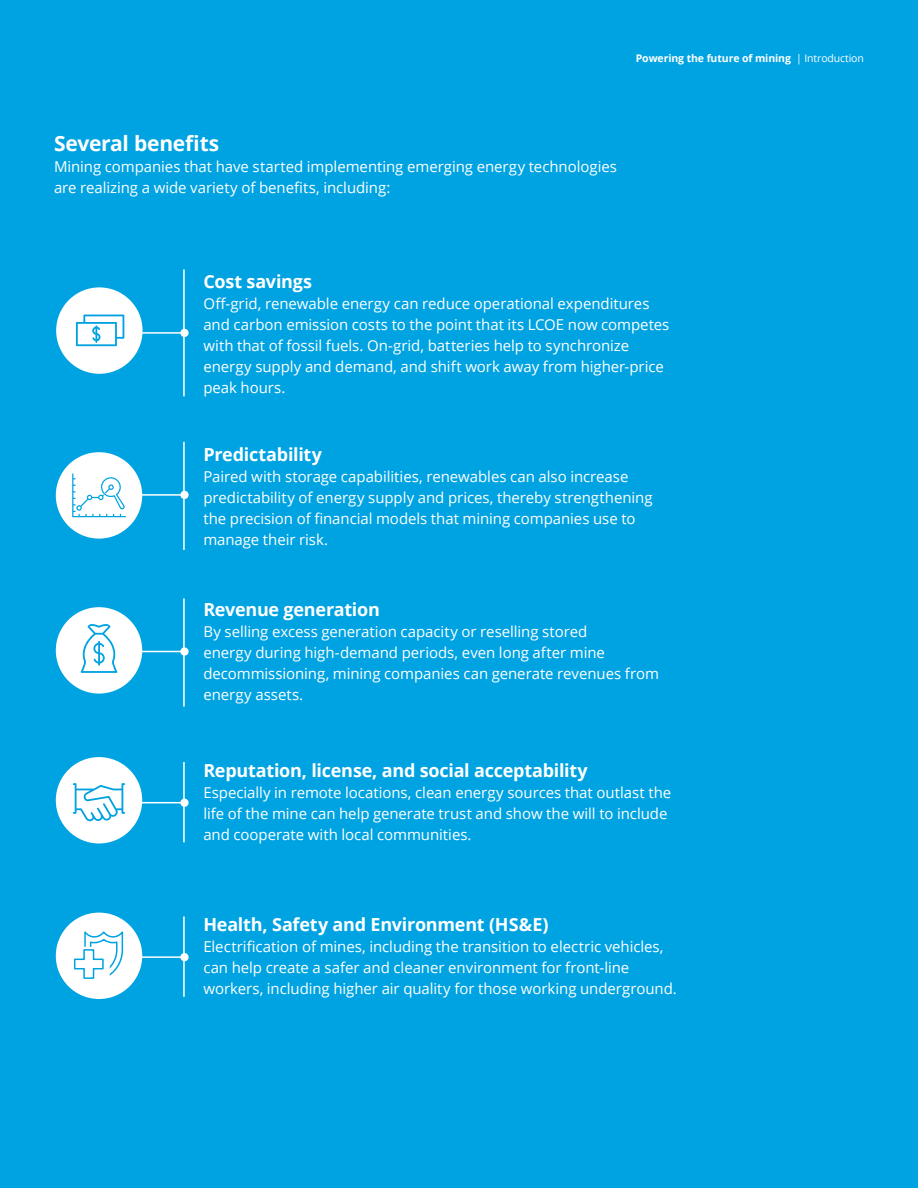
<style>
.page{position:relative;width:918px;height:1188px;background:#00a3e2}
.page>*{position:absolute;margin:0;border:0;box-sizing:border-box;transform-origin:0 0}
.t1{font:700 21px "Open Sans";letter-spacing:-.01em;color:#fff}
.t2{font:700 18px "Open Sans";letter-spacing:-.015em;color:#fff}
.t3{font:15px/21px "Open Sans";letter-spacing:-.005em;color:#fff}
.t4{font:700 10.5px "Open Sans";letter-spacing:-.01em;color:#fff}
.s1{font-weight:400}
</style>
<div class="page">
<svg style="left:56px;top:757px;width:86px;height:86px"></svg>
<svg style="left:56px;top:607px;width:86px;height:87px"></svg>
<div style="left:56px;top:452px;width:86px;height:87px;background:#fff;border-radius:50%"></div>
<svg style="left:72px;top:474px;width:54px;height:43px"></svg>
<hr style="left:129px;top:332px;width:56px;height:2px;background:#fff">
<hr style="left:183px;top:269px;width:2px;height:127px;background:#fff">
<div style="left:180px;top:329px;width:9px;height:8px;background:#fff;border-radius:50%"></div>
<hr style="left:129px;top:494px;width:56px;height:2px;background:#fff">
<hr style="left:183px;top:442px;width:2px;height:108px;background:#fff">
<div style="left:180px;top:491px;width:9px;height:8px;background:#fff;border-radius:50%"></div>
<hr style="left:129px;top:651px;width:56px;height:1px;background:#fff">
<hr style="left:183px;top:598px;width:2px;height:109px;background:#fff">
<div style="left:180px;top:647px;width:9px;height:9px;background:#fff;border-radius:50%"></div>
<hr style="left:129px;top:802px;width:56px;height:1px;background:#fff">
<hr style="left:183px;top:762px;width:2px;height:80px;background:#fff">
<div style="left:180px;top:799px;width:9px;height:8px;background:#fff;border-radius:50%"></div>
<hr style="left:129px;top:956px;width:56px;height:2px;background:#fff">
<hr style="left:183px;top:916px;width:2px;height:81px;background:#fff">
<div style="left:180px;top:953px;width:9px;height:8px;background:#fff;border-radius:50%"></div>
<svg style="left:56px;top:287px;width:87px;height:87px"></svg>
<div style="left:56px;top:913px;width:86px;height:86px;background:#fff;border-radius:50%"></div>
<svg style="left:73px;top:931px;width:51px;height:48px"></svg>
<p class="t4" style="left:636px;top:51px;width:230px">Powering the future of mining <span class="s1">| Introduction</span></p>
<h1 class="t1" style="left:54px;top:129px;width:167px">Several benefits</h1>
<p class="t3" style="left:54px;top:156px;width:565px">Mining companies that have started implementing emerging energy technologies are realizing a wide variety of benefits, including:</p>
<p class="t2" style="left:203px;top:269px;width:110px">Cost savings</p>
<p class="t3" style="left:203px;top:293px;width:468px">Off-grid, renewable energy can reduce operational expenditures and carbon emission costs to the point that its LCOE now competes with that of fossil fuels. On-grid, batteries help to synchronize energy supply and demand, and shift work away from higher-price peak hours.</p>
<p class="t2" style="left:203px;top:442px;width:120px">Predictability</p>
<p class="t3" style="left:203px;top:466px;width:451px">Paired with storage capabilities, renewables can also increase predictability of energy supply and prices, thereby strengthening the precision of financial models that mining companies use to manage their risk.</p>
<p class="t2" style="left:203px;top:597px;width:178px">Revenue generation</p>
<p class="t3" style="left:203px;top:621px;width:457px">By selling excess generation capacity or reselling stored<br>energy during high-demand periods, even long after mine decommissioning, mining companies can generate revenues from energy assets.</p>
<p class="t2" style="left:203px;top:758px;width:386px">Reputation, license, and social acceptability</p>
<p class="t3" style="left:203px;top:781px;width:469px">Especially in remote locations, clean energy sources that outlast the life of the mine can help generate trust and show the will to include and cooperate with local communities.</p>
<p class="t2" style="left:203px;top:912px;width:347px">Health, Safety and Environment (HS&amp;E)</p>
<p class="t3" style="left:203px;top:936px;width:475px">Electrification of mines, including the transition to electric vehicles, can help create a safer and cleaner environment for front-line workers, including higher air quality for those working underground.</p>
</div>
